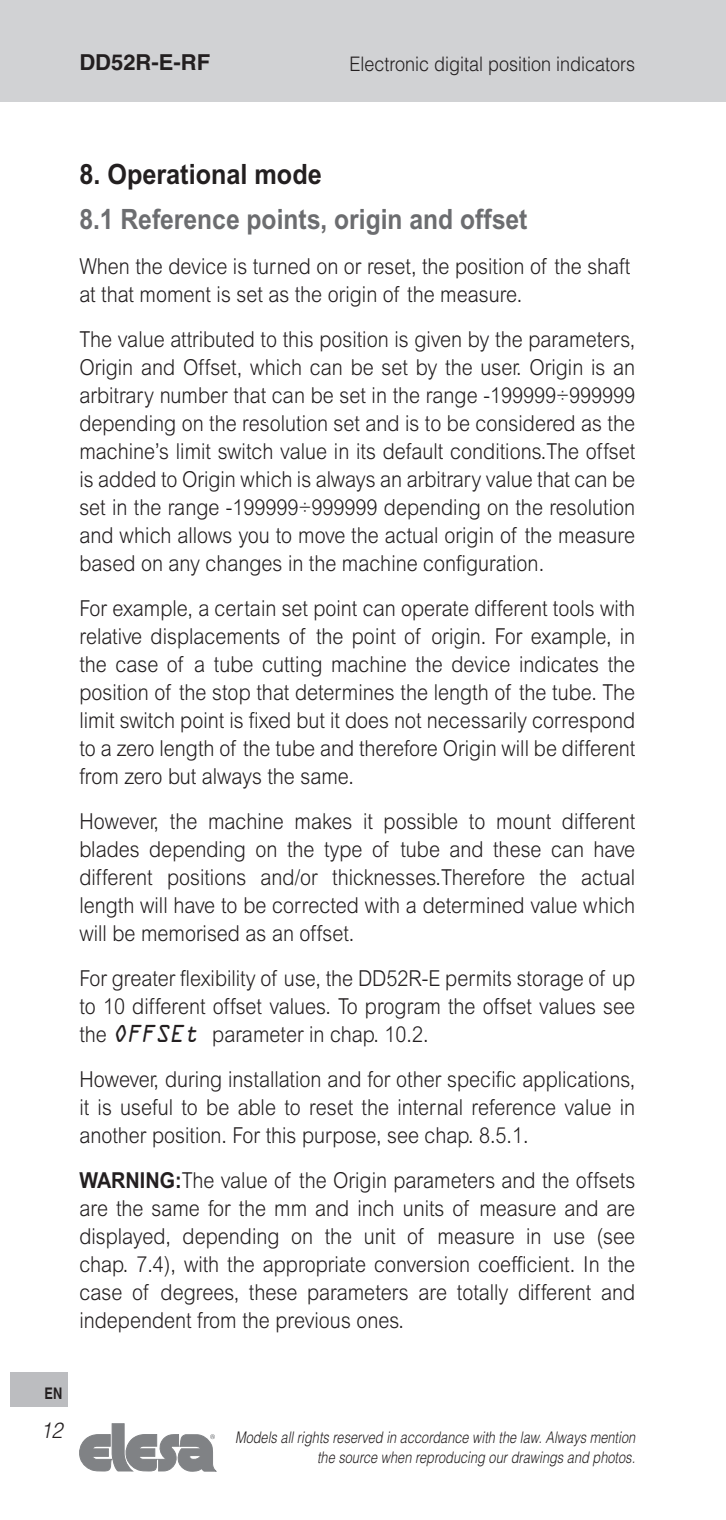
<style>
.page{position:relative;width:726px;height:1520px;background:#fff}
.page>*{position:absolute;margin:0;border:0;box-sizing:border-box;transform-origin:0 0}
.TITOLI{font:700 28px "Arial MT Std";color:#6c6d70;scale:.88 1}
.TITOLI-2{font:700 28px "Arial MT Std";color:#231f20;scale:.9 1}
.TESTO_SPAZIO_DOPO{font:300 22px/28px "Arial MT Std";color:#231f20;text-align:justify;scale:.9 1}
.TITOLI-3{font:300 22px/28px "Arial MT Std";color:#231f20;scale:.9 1}
.t1{font:700 22px "Helvetica LT Std";color:#231f20}
.t2{font:italic 300 22px "Helvetica LT Std";color:#231f20;scale:.9 1}
.t3{font:300 20px "Helvetica LT Std";color:#231f20;scale:.9 1}
.t4{font:italic 300 16px/19.2px "Helvetica LT Std";color:#231f20;text-align:right;scale:.8 1}
.t5{font:700 16px "Helvetica LT Std";color:#231f20;scale:.8 1}
.s1{font-family:"OCRA Std";font-weight:400;font-style:italic}
.s2{font-weight:700}
</style>
<div class="page">
<div style="left:0;top:0;width:726px;height:102px;background:#d1d2d4"></div>
<div style="left:11px;top:1372px;width:57px;height:34px;background:#bcbdc0"></div>
<svg style="left:79px;top:1423px;width:137px;height:48px"></svg>
<p class="t1" style="left:79px;top:48px;width:132px">DD52R-E-RF</p>
<p class="t3" style="left:349px;top:51px;width:319px">Electronic digital position indicators</p>
<p class="TITOLI-2" style="left:79px;top:157px;width:271px">8. Operational mode</p>
<p class="TITOLI" style="left:79px;top:202px;width:510px">8.1 Reference points, origin and offset</p>
<p class="TITOLI-3" style="left:79px;top:252px;width:613px">When the device is turned on or reset, the position of the shaft at that moment is set as the origin of the measure.</p>
<p class="TESTO_SPAZIO_DOPO" style="left:79px;top:325px;width:619px">The value attributed to this position is given by the parameters, Origin and Offset, which can be set by the user. Origin is an arbitrary number that can be set in the range -199999÷999999 depending on the resolution set and is to be considered as the machine’s limit switch value in its default conditions.The offset is added to Origin which is always an arbitrary value that can be set in the range -199999÷999999 depending on the resolution and which allows you to move the actual origin of the measure based on any changes in the machine configuration.</p>
<p class="TESTO_SPAZIO_DOPO" style="left:79px;top:594px;width:619px">For example, a certain set point can operate different tools with relative displacements of the point of origin. For example, in the case of a tube cutting machine the device indicates the position of the stop that determines the length of the tube. The limit switch point is fixed but it does not necessarily correspond to a zero length of the tube and therefore Origin will be different from zero but always the same.</p>
<p class="TESTO_SPAZIO_DOPO" style="left:79px;top:807px;width:619px">However, the machine makes it possible to mount different blades depending on the type of tube and these can have different positions and/or thicknesses.Therefore the actual length will have to be corrected with a determined value which will be memorised as an offset.</p>
<p class="TESTO_SPAZIO_DOPO" style="left:79px;top:964px;width:619px">For greater flexibility of use, the DD52R-E permits storage of up to 10 different offset values. To program the offset values see the <span class="s1">OFFSEt</span> parameter in chap. 10.2.</p>
<p class="TESTO_SPAZIO_DOPO" style="left:79px;top:1065px;width:619px">However, during installation and for other specific applications, it is useful to be able to reset the internal reference value in another position. For this purpose, see chap. 8.5.1.</p>
<p class="TESTO_SPAZIO_DOPO" style="left:79px;top:1166px;width:619px"><span class="s2">WARNING:</span>The value of the Origin parameters and the offsets are the same for the mm and inch units of measure and are displayed, depending on the unit of measure in use (see chap. 7.4), with the appropriate conversion coefficient. In the case of degrees, these parameters are totally different and independent from the previous ones.</p>
<p class="t5" style="left:45px;top:1383px;width:24px">EN</p>
<p class="t2" style="left:40px;top:1416px;width:26px">12</p>
<p class="t4" style="left:235px;top:1428px;width:502px">Models all rights reserved in accordance with the law. Always mention the source when reproducing our drawings and photos.</p>
</div>
